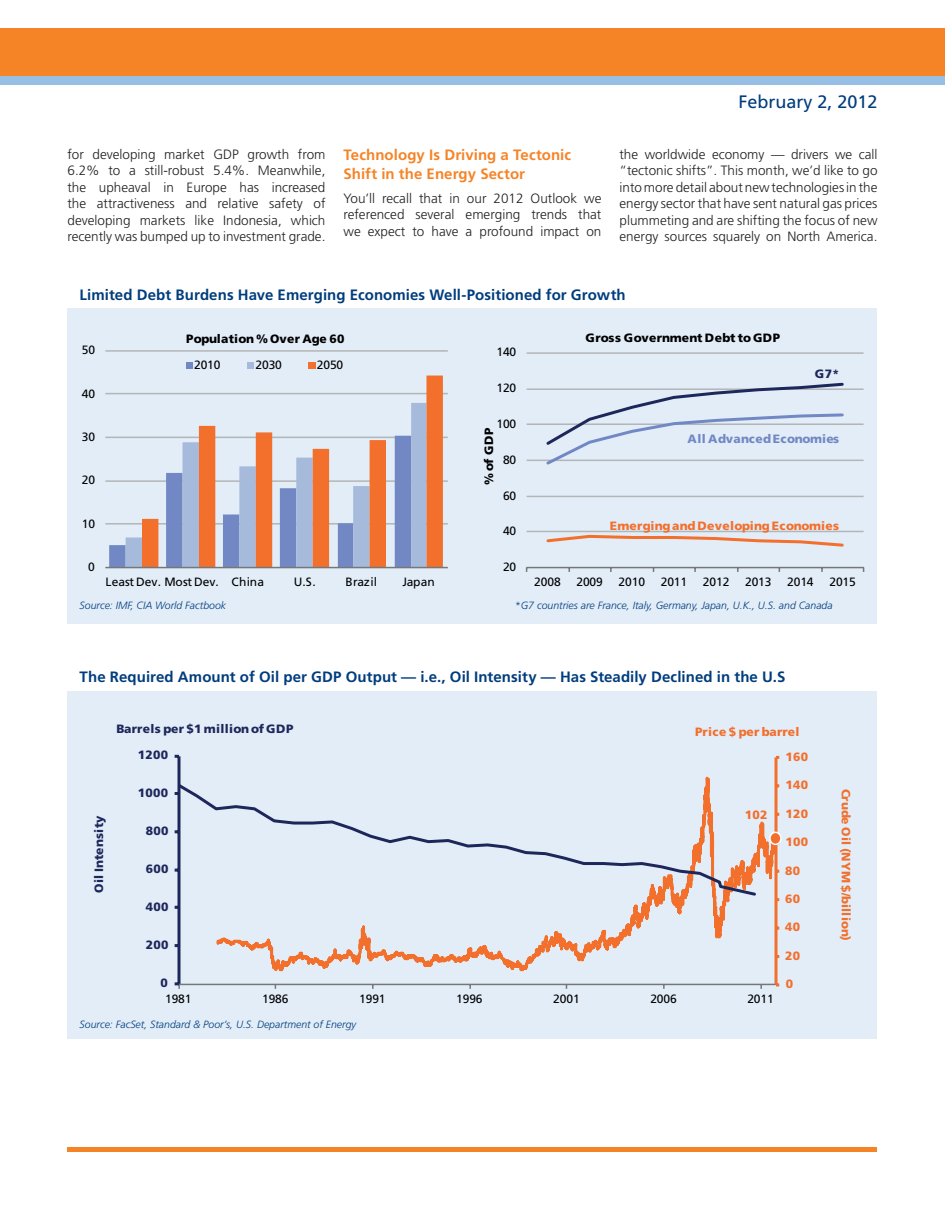
<style>
.page{position:relative;width:945px;height:1215px;background:#fff}
.page>*{position:absolute;margin:0;border:0;box-sizing:border-box;transform-origin:0 0}
.t1{font:18px "Frutiger LT Std";color:#013d7d}
.Chart_Title{font:700 15px "Frutiger LT Std";letter-spacing:.005em;color:#013d7d}
.Subhead_Orange{font:700 15px/19.5px "Frutiger LT Std";letter-spacing:.005em;color:#f58427}
.body{font:300 13.5px/16.5px "Frutiger LT Std";color:#231f20;text-align:justify}
.t2{font:12px "Frutiger LT Std";letter-spacing:-.01em;color:#000001}
.t3{font:900 12px "Frutiger LT Std";letter-spacing:.025em;color:#f36f2c}
.t4{font:900 12px "Frutiger LT Std";letter-spacing:.025em;color:#1e275a}
.t5{font:900 12px "Frutiger LT Std";letter-spacing:.025em;color:#000001}
.t6{font:900 12px "Frutiger LT Std";letter-spacing:.025em;color:#7188c4}
.Source{font:italic 300 10.5px "Frutiger LT Std";color:#013d7d}
</style>
<div class="page">
<hr style="left:68px;top:1148px;width:810px;height:4px;background:#f58427">
<div style="left:0;top:76px;width:945px;height:8px;background:#97bfe6"></div>
<div style="left:0;top:29px;width:945px;height:47px;background:#f58427"></div>
<div style="left:68px;top:691px;width:810px;height:347px;background:#e2edf8"></div>
<div style="left:68px;top:308px;width:810px;height:315px;background:#e2edf8"></div>
<hr style="left:105px;top:350px;width:343px;height:2px;background:#b3b6b6">
<hr style="left:105px;top:393px;width:343px;height:1px;background:#b3b6b6">
<hr style="left:105px;top:437px;width:343px;height:1px;background:#b3b6b6">
<hr style="left:105px;top:480px;width:343px;height:2px;background:#b3b6b6">
<hr style="left:105px;top:523px;width:343px;height:2px;background:#b3b6b6">
<svg style="left:109px;top:436px;width:17px;height:131px"></svg>
<svg style="left:126px;top:436px;width:16px;height:131px"></svg>
<svg style="left:142px;top:376px;width:301px;height:191px"></svg>
<hr style="left:105px;top:567px;width:343px;height:1px;background:#75787a">
<div style="left:186px;top:362px;width:6px;height:7px;background:#7188c4"></div>
<div style="left:247px;top:362px;width:7px;height:7px;background:#a6badb"></div>
<div style="left:308px;top:362px;width:8px;height:7px;background:#f36f2c"></div>
<hr style="left:527px;top:352px;width:337px;height:2px;background:#b3b6b6">
<hr style="left:527px;top:388px;width:337px;height:2px;background:#b3b6b6">
<hr style="left:527px;top:423px;width:337px;height:2px;background:#b3b6b6">
<hr style="left:527px;top:460px;width:337px;height:1px;background:#b3b6b6">
<hr style="left:527px;top:496px;width:337px;height:1px;background:#b3b6b6">
<hr style="left:527px;top:531px;width:337px;height:1px;background:#b3b6b6">
<hr style="left:527px;top:567px;width:337px;height:1px;background:#75787a">
<svg style="left:546px;top:534px;width:298px;height:13px"></svg>
<svg style="left:544px;top:382px;width:301px;height:83px"></svg>
<hr style="left:775px;top:757px;width:3px;height:228px;background:#f36f2c">
<hr style="left:179px;top:984px;width:596px;height:1px;background:#75787a">
<svg style="left:216px;top:757px;width:561px;height:220px"></svg>
<svg style="left:770px;top:832px;width:11px;height:12px"></svg>
<div style="left:769px;top:832px;width:13px;height:13px;border:1px solid #fff;border-radius:50%"></div>
<hr style="left:178px;top:756px;width:3px;height:228px;background:#1e275a">
<svg style="left:175px;top:982px;width:5px;height:7px"></svg>
<svg style="left:180px;top:781px;width:578px;height:117px"></svg>
<p class="body" style="left:68px;top:146px;width:259px">for developing market GDP growth from 6.2% to a still-robust 5.4%. Meanwhile, the upheaval in Europe has increased the attractiveness and relative safety of developing markets like Indonesia, which recently was bumped up to investment grade.</p>
<p class="Subhead_Orange" style="left:344px;top:145px;width:229px">Technology Is Driving a Tectonic<br>Shift in the Energy Sector</p>
<p class="body" style="left:344px;top:190px;width:259px">You’ll recall that in our 2012 Outlook we referenced several emerging trends that we expect to have a profound impact on</p>
<h1 class="t1" style="left:738px;top:91px;width:141px">February 2, 2012</h1>
<p class="body" style="left:620px;top:146px;width:260px">the worldwide economy — drivers we call “tectonic shifts”. This month, we’d like to go into more detail about new technologies in the energy sector that have sent natural gas prices plummeting and are shifting the focus of new energy sources squarely on North America.</p>
<p class="Chart_Title" style="left:80px;top:286px;width:548px">Limited Debt Burdens Have Emerging Economies Well-Positioned for Growth</p>
<p class="t2" style="left:82px;top:343px;width:15px">50</p>
<p class="t5" style="left:186px;top:331px;width:160px">Population % Over Age 60</p>
<p class="t2" style="left:496px;top:345px;width:21px">140</p>
<p class="t5" style="left:586px;top:331px;width:196px">Gross Government Debt toGDP</p>
<p class="t2" style="left:194px;top:358px;width:28px">2010</p>
<p class="t2" style="left:256px;top:358px;width:28px">2030</p>
<p class="t2" style="left:317px;top:358px;width:28px">2050</p>
<p class="t4" style="left:815px;top:367px;width:26px">G7*</p>
<p class="t2" style="left:82px;top:386px;width:15px">40</p>
<p class="t2" style="left:496px;top:381px;width:21px">120</p>
<p class="t2" style="left:82px;top:430px;width:15px">30</p>
<p class="t2" style="left:82px;top:473px;width:15px">20</p>
<p class="t2" style="left:496px;top:417px;width:21px">100</p>
<p class="t5" style="left:482px;top:485px;width:59px;rotate:-90deg">% of GDP</p>
<p class="t2" style="left:503px;top:453px;width:15px">80</p>
<p class="t6" style="left:688px;top:432px;width:153px">All Advanced Economies</p>
<p class="t2" style="left:503px;top:488px;width:15px">60</p>
<p class="t2" style="left:82px;top:516px;width:15px">10</p>
<p class="t2" style="left:503px;top:524px;width:15px">40</p>
<p class="t3" style="left:610px;top:518px;width:231px">Emerging and DevelopingEconomies</p>
<p class="t2" style="left:88px;top:560px;width:8px">0</p>
<p class="t2" style="left:503px;top:560px;width:15px">20</p>
<p class="t2" style="left:105px;top:574px;width:160px">Least Dev. Most Dev. China</p>
<p class="t2" style="left:294px;top:574px;width:23px">U.S.</p>
<p class="t2" style="left:345px;top:574px;width:33px">Brazil</p>
<p class="t2" style="left:402px;top:574px;width:34px">Japan</p>
<p class="t2" style="left:534px;top:575px;width:28px">2008</p>
<p class="t2" style="left:576px;top:575px;width:28px">2009</p>
<p class="t2" style="left:619px;top:575px;width:28px">2010</p>
<p class="t2" style="left:661px;top:575px;width:28px">2011</p>
<p class="t2" style="left:703px;top:575px;width:28px">2012</p>
<p class="t2" style="left:745px;top:575px;width:28px">2013</p>
<p class="t2" style="left:787px;top:575px;width:28px">2014</p>
<p class="t2" style="left:829px;top:575px;width:28px">2015</p>
<p class="Source" style="left:80px;top:599px;width:148px">Source: IMF, CIA World Factbook</p>
<p class="Source" style="left:515px;top:599px;width:319px">*G7 countries are France, Italy, Germany, Japan, U.K., U.S. and Canada</p>
<p class="Chart_Title" style="left:80px;top:668px;width:707px">The Required Amount of Oil per GDP Output — i.e., Oil Intensity — Has Steadily Declined in the U.S</p>
<p class="t4" style="left:92px;top:893px;width:79px;rotate:-90deg">Oil Intensity</p>
<p class="t4" style="left:116px;top:722px;width:178px">Barrels per $1 million of GDP</p>
<p class="t4" style="left:138px;top:748px;width:32px">1200</p>
<p class="t4" style="left:138px;top:786px;width:32px">1000</p>
<p class="t4" style="left:146px;top:824px;width:24px">800</p>
<p class="t4" style="left:146px;top:861px;width:24px">600</p>
<p class="t4" style="left:146px;top:899px;width:24px">400</p>
<p class="t4" style="left:146px;top:937px;width:24px">200</p>
<p class="t4" style="left:161px;top:975px;width:9px">0</p>
<p class="t3" style="left:695px;top:724px;width:106px">Price $ per barrel</p>
<p class="t3" style="left:785px;top:750px;width:24px">160</p>
<p class="t3" style="left:745px;top:808px;width:24px">102</p>
<p class="t3" style="left:785px;top:778px;width:24px">140</p>
<p class="t3" style="left:785px;top:806px;width:24px">120</p>
<p class="t3" style="left:785px;top:835px;width:24px">100</p>
<p class="t3" style="left:785px;top:863px;width:17px">80</p>
<p class="t3" style="left:785px;top:892px;width:17px">60</p>
<p class="t3" style="left:785px;top:920px;width:17px">40</p>
<p class="t3" style="left:785px;top:948px;width:17px">20</p>
<p class="t3" style="left:786px;top:977px;width:9px">0</p>
<p class="t2" style="left:165px;top:992px;width:28px">1981</p>
<p class="t2" style="left:262px;top:992px;width:28px">1986</p>
<p class="t2" style="left:359px;top:992px;width:28px">1991</p>
<p class="t2" style="left:456px;top:992px;width:28px">1996</p>
<p class="t2" style="left:553px;top:992px;width:28px">2001</p>
<p class="t2" style="left:650px;top:992px;width:28px">2006</p>
<p class="t2" style="left:747px;top:992px;width:28px">2011</p>
<p class="Source" style="left:80px;top:1018px;width:278px">Source: FacSet, Standard &amp; Poor’s, U.S. Department of Energy</p>
<p class="t3" style="left:853px;top:789px;width:154px;rotate:90deg">Crude Oil (NYM $/billion)</p>
</div>
